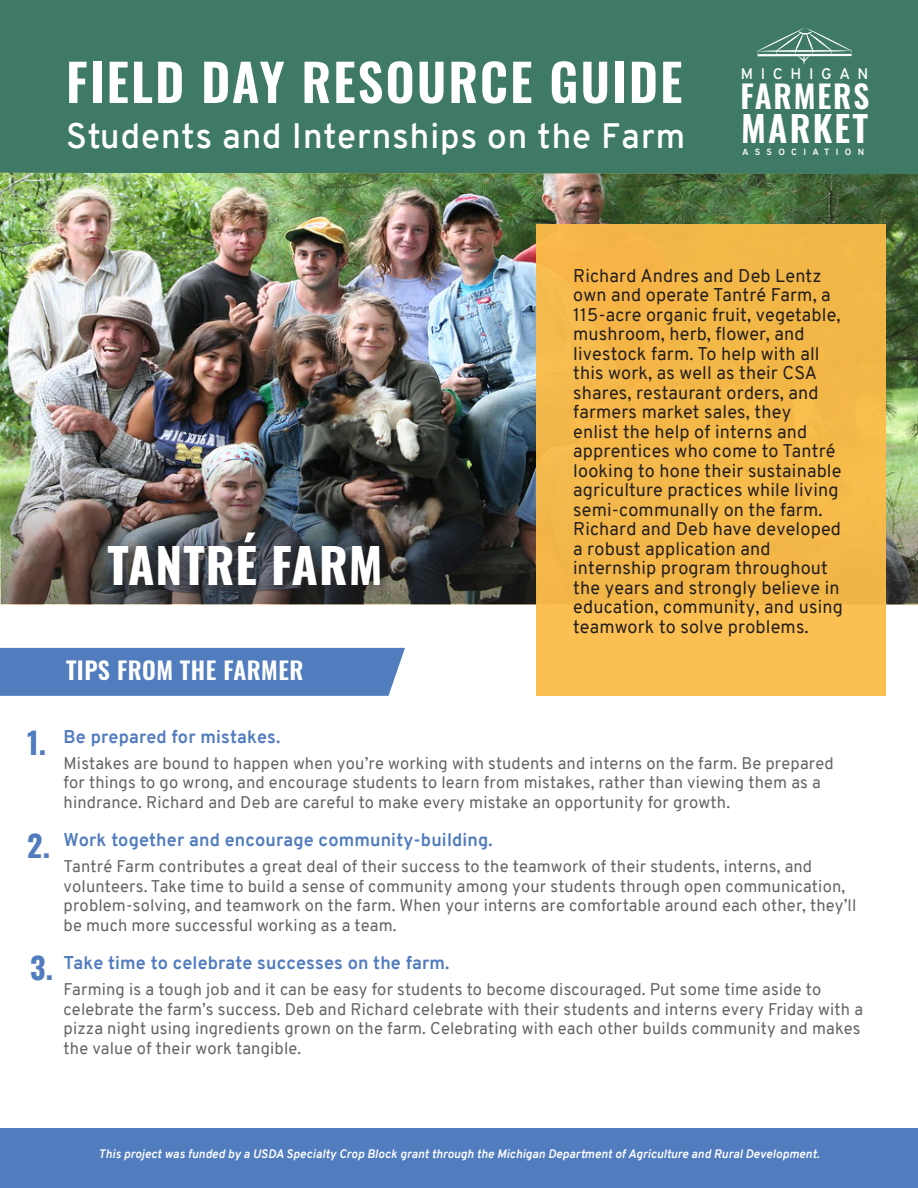
<style>
.page{position:relative;width:918px;height:1188px;background:#fff}
.page>*{position:absolute;margin:0;border:0;box-sizing:border-box;transform-origin:0 0}
.t1{font:600 51px "Oswald";letter-spacing:.04em;color:#fff}
.Farm_Name{font:700 48px "Oswald";letter-spacing:.02em;color:#fff}
.t2{font:600 35.85px "Oswald";letter-spacing:.06em;color:#fff}
.Sub-title{font:600 34.5px "Overpass";letter-spacing:.03em;color:#fff}
.t3{font:600 31.5px "Oswald";letter-spacing:.06em;color:#fff}
.Tip_Numbers{font:700 30px "Oswald";color:#517cbe}
.Headings{font:600 24px "Oswald";letter-spacing:.02em;color:#fff}
.introduction_copy{font:18px/19.5px "Overpass";letter-spacing:.01em;color:#231f20}
.Tips_heading{font:700 18px "Overpass";letter-spacing:.01em;color:#517cbe}
.tips_copy{font:16.5px/19.5px "Overpass";letter-spacing:.01em;color:#626466}
.t4{font:600 15.3px "Overpass";letter-spacing:.5em;color:#fff}
.funding_statement{font:italic 700 12px "Overpass";letter-spacing:.01em;color:#fff}
.t5{font:700 9px "Overpass";letter-spacing:.7em;color:#fff}
</style>
<div class="page">
<div style="left:0;top:1128px;width:918px;height:60px;background:#517cbe"></div>
<div style="left:0;top:648px;width:405px;height:48px;background:#517cbe"></div>
<div style="left:0;top:0;width:918px;height:174px;background:#3f7a66"></div>
<img style="left:0;top:173px;width:918px;height:282px">
<img style="left:0;top:455px;width:918px;height:149px">
<svg style="left:757px;top:28px;width:95px;height:37px"></svg>
<div style="left:105px;top:530px;width:288px;height:68px;background:#231f20;opacity:.6"></div>
<div style="left:536px;top:224px;width:350px;height:472px;background:#f4b848"></div>
<p class="t1" style="left:66px;top:56px;width:618px">FIELD DAY RESOURCE GUIDE</p>
<p class="Sub-title" style="left:66px;top:112px;width:621px">Students and Internships on the Farm</p>
<p class="t4" style="left:741px;top:63px;width:129px">MICHIGAN</p>
<p class="t3" style="left:740px;top:80px;width:130px">FARMERS</p>
<p class="t2" style="left:741px;top:109px;width:128px">MARKET</p>
<p class="t5" style="left:742px;top:145px;width:124px">ASSOCIATION</p>
<p class="Farm_Name" style="left:108px;top:540px;width:276px">TANTRÉ FARM</p>
<p class="Headings" style="left:66px;top:658px;width:239px">TIPS FROM THE FARMER</p>
<p class="introduction_copy" style="left:573px;top:266px;width:271px">Richard Andres and Deb Lentz own and operate Tantré Farm, a<br>115-acre organic fruit, vegetable, mushroom, herb, flower, and livestock farm. To help with all this work, as well as their CSA shares, restaurant orders, and farmers market sales, they<br>enlist the help of interns and apprentices who come to Tantré looking to hone their sustainable agriculture practices while living semi-communally on the farm.<br>Richard and Deb have developed a robust application and internship program throughout the years and strongly believe in education, community, and using teamwork to solve problems.</p>
<p class="Tip_Numbers" style="left:27px;top:727px;width:21px">1.</p>
<p class="Tip_Numbers" style="left:27px;top:830px;width:25px">2.</p>
<p class="Tip_Numbers" style="left:30px;top:952px;width:25px">3.</p>
<p class="Tips_heading" style="left:64px;top:723px;width:218px">Be prepared for mistakes.</p>
<p class="tips_copy" style="left:64px;top:753px;width:772px">Mistakes are bound to happen when you’re working with students and interns on the farm. Be prepared for things to go wrong, and encourage students to learn from mistakes, rather than viewing them as a hindrance. Richard and Deb are careful to make every mistake an opportunity for growth.</p>
<p class="Tips_heading" style="left:64px;top:827px;width:431px">Work together and encourage community-building.</p>
<p class="tips_copy" style="left:64px;top:857px;width:794px">Tantré Farm contributes a great deal of their success to the teamwork of their students, interns, and volunteers. Take time to build a sense of community among your students through open communication, problem-solving, and teamwork on the farm. When your interns are comfortable around each other, they’ll be much more successful working as a team.</p>
<p class="Tips_heading" style="left:64px;top:950px;width:387px">Take time to celebrate successes on the farm.</p>
<p class="tips_copy" style="left:64px;top:980px;width:801px">Farming is a tough job and it can be easy for students to become discouraged. Put some time aside to celebrate the farm’s success. Deb and Richard celebrate with their students and interns every Friday with a pizza night using ingredients grown on the farm. Celebrating with each other builds community and makes the value of their work tangible.</p>
<p class="funding_statement" style="left:99px;top:1145px;width:722px">This project was funded by a USDA Specialty Crop Block grant through the Michigan Department of Agriculture and Rural Development.</p>
</div>
